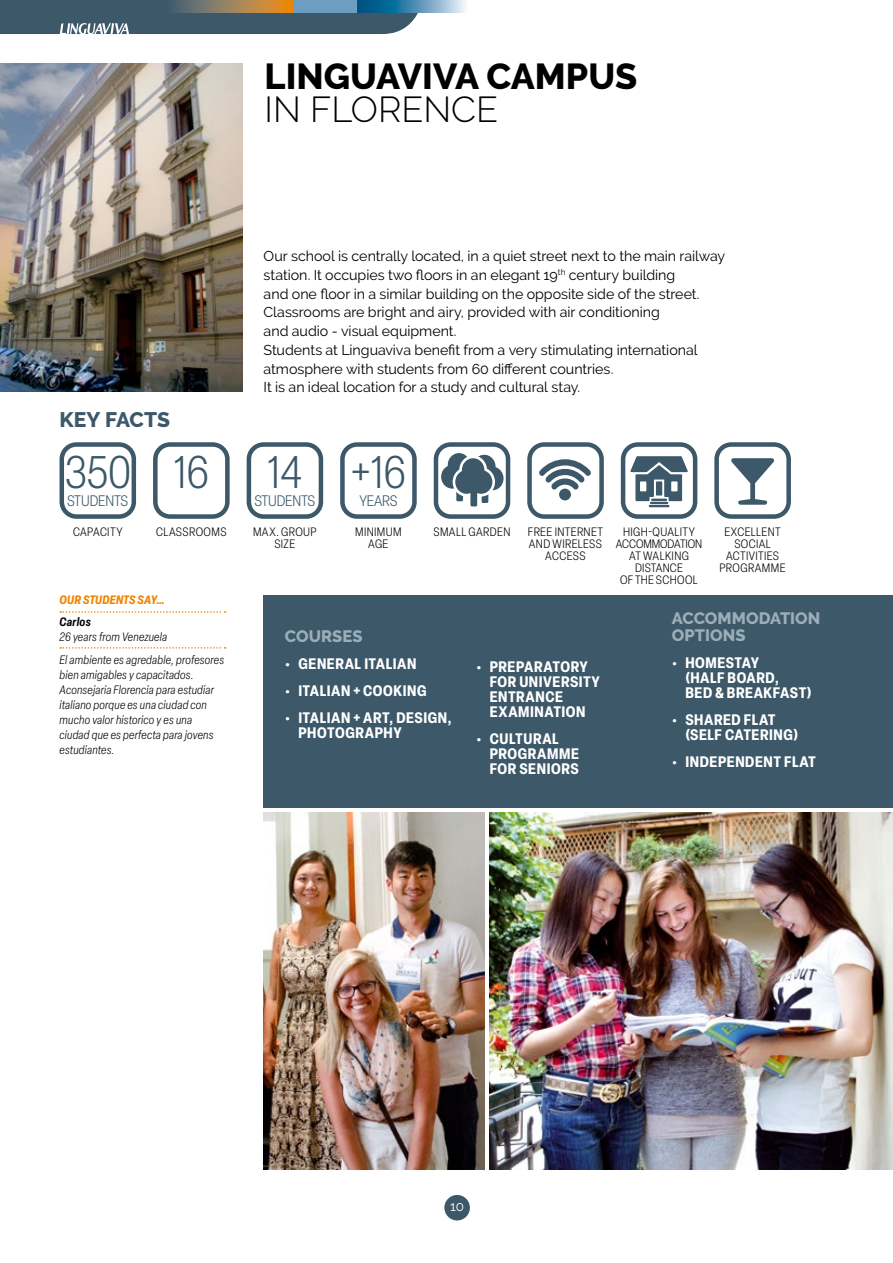
<style>
.page{position:relative;width:893px;height:1263px;background:#fff}
.page>*{position:absolute;margin:0;border:0;box-sizing:border-box;transform-origin:0 0}
.t1{font:300 condensed 45px "Elza";letter-spacing:-.01em;color:#3c5869}
.t2{font:800 36px "Raleway";color:#000}
.t3{font:300 36px "Raleway";color:#000}
.t4{font:800 21px "Raleway";letter-spacing:-.005em;color:#3c5869}
.t5{font:800 16.5px/16.5px "Raleway";letter-spacing:.005em;color:#9baeba}
.t6{font:700 condensed 15px/15px "Elza";letter-spacing:.04em;color:#fff}
.t7{font:300 condensed 15px "Elza";letter-spacing:-.01em;color:#3c5869}
.t8{font:14.25px/18.8px "Raleway";letter-spacing:-.005em;color:#000}
.t9{font:13.5px "Raleway";color:#fff}
.t10{font:italic 300 condensed 12px/15px "Elza";letter-spacing:.02em;color:#000}
.t11{font:300 condensed 12px/12px "Elza";letter-spacing:.035em;color:#000;text-align:center}
.t12{font:300 condensed 12px/12px "Elza";letter-spacing:.015em;color:#000;text-align:center}
.t13{font:italic 700 condensed 12px "Elza";letter-spacing:.005em;color:#f08400}
.t14{font:italic 600 condensed 12px "Elza";letter-spacing:.025em;color:#000}
</style>
<div class="page">
<div style="left:0;top:0;width:418px;height:34px;background:#3c5869"></div>
<svg style="left:166px;top:0;width:127px;height:13px;background:#997d53"></svg>
<svg style="left:357px;top:0;width:109px;height:13px"></svg>
<div style="left:293px;top:0;width:64px;height:13px;background:#6d9ec1"></div>
<div style="left:444px;top:1195px;width:26px;height:25px;background:#3c5869;border-radius:50%"></div>
<img style="left:0;top:64px;width:242px;height:327px">
<div style="left:264px;top:595px;width:629px;height:213px;background:#3c5869"></div>
<img style="left:489px;top:812px;width:404px;height:357px">
<img style="left:264px;top:812px;width:221px;height:357px">
<svg style="left:60px;top:611px;width:166px;height:2px"></svg>
<svg style="left:60px;top:647px;width:166px;height:2px"></svg>
<div style="left:60px;top:442px;width:76px;height:77px;border:4px solid #3c5869;border-radius:15px"></div>
<div style="left:153px;top:442px;width:77px;height:77px;border:4px solid #3c5869;border-radius:15px"></div>
<div style="left:247px;top:442px;width:76px;height:77px;border:4px solid #3c5869;border-radius:15px"></div>
<div style="left:434px;top:442px;width:76px;height:77px;border:4px solid #3c5869;border-radius:15px"></div>
<div style="left:527px;top:442px;width:77px;height:77px;border:4px solid #3c5869;border-radius:15px"></div>
<div style="left:714px;top:442px;width:77px;height:77px;border:4px solid #3c5869;border-radius:15px"></div>
<div style="left:621px;top:442px;width:76px;height:77px;border:4px solid #3c5869;border-radius:15px"></div>
<svg style="left:630px;top:456px;width:58px;height:48px"></svg>
<hr style="left:649px;top:505px;width:20px;height:2px;background:#3c5869">
<div style="left:640px;top:481px;width:6px;height:10px;background:#fff"></div>
<div style="left:656px;top:481px;width:6px;height:14px;background:#3c5869"></div>
<div style="left:671px;top:481px;width:6px;height:10px;background:#fff"></div>
<svg style="left:539px;top:459px;width:52px;height:31px"></svg>
<div style="left:559px;top:489px;width:12px;height:11px;background:#3c5869;border-radius:50%"></div>
<svg style="left:441px;top:453px;width:63px;height:56px"></svg>
<svg style="left:731px;top:458px;width:43px;height:47px"></svg>
<div style="left:340px;top:442px;width:77px;height:77px;border:4px solid #3c5869;border-radius:15px"></div>
<h2 class="t2" style="left:265px;top:56px;width:374px">LINGUAVIVA CAMPUS</h2>
<h2 class="t3" style="left:265px;top:89px;width:235px">IN FLORENCE</h2>
<p class="t8" style="left:264px;top:247px;width:463px">Our school is centrally located, in a quiet street next to the main railway station. It occupies two floors in an elegant 19<sup>th</sup> century building<br>and one floor in a similar building on the opposite side of the street.<br>Classrooms are bright and airy, provided with air conditioning<br>and audio - visual equipment.<br>Students at Linguaviva benefit from a very stimulating international atmosphere with students from 60 different countries.<br>It is an ideal location for a study and cultural stay.</p>
<h3 class="t4" style="left:60px;top:408px;width:112px">KEY FACTS</h3>
<h1 class="t1" style="left:64px;top:443px;width:68px">350</h1>
<p class="t7" style="left:67px;top:491px;width:62px">STUDENTS</p>
<h1 class="t1" style="left:173px;top:443px;width:37px">16</h1>
<h1 class="t1" style="left:267px;top:443px;width:37px">14</h1>
<p class="t7" style="left:254px;top:491px;width:62px">STUDENTS</p>
<h1 class="t1" style="left:351px;top:443px;width:57px">+16</h1>
<p class="t7" style="left:359px;top:491px;width:40px">YEARS</p>
<p class="t11" style="left:73px;top:525px;width:51px">CAPACITY</p>
<p class="t11" style="left:156px;top:525px;width:72px">CLASSROOMS</p>
<p class="t11" style="left:253px;top:525px;width:65px">MAX. GROUP<br>SIZE</p>
<p class="t11" style="left:355px;top:525px;width:48px">MINIMUM<br>AGE</p>
<p class="t11" style="left:433px;top:525px;width:78px">SMALL GARDEN</p>
<p class="t11" style="left:528px;top:525px;width:77px">FREE INTERNET<br>AND WIRELESS<br>ACCESS</p>
<p class="t11" style="left:719px;top:525px;width:68px">EXCELLENT<br>SOCIAL<br>ACTIVITIES<br>PROGRAMME</p>
<p class="t12" style="left:616px;top:525px;width:88px">HIGH-QUALITY<br>ACCOMMODATION<br>AT WALKING<br>DISTANCE<br>OF THE SCHOOL</p>
<p class="t13" style="left:60px;top:591px;width:107px">OUR STUDENTS SAY…</p>
<p class="t14" style="left:60px;top:614px;width:33px">Carlos</p>
<p class="t10" style="left:60px;top:626px;width:166px;line-height:22.5px">26 years from Venezuela<br>El ambiente es agredable, profesores</p>
<p class="t10" style="left:60px;top:667px;width:156px">bien amigables y capacitados.<br>Aconsejaria Florencia para estudiar italiano porque es una ciudad con mucho valor historico y es una ciudad que es perfecta para jovens estudiantes.</p>
<p class="t5" style="left:285px;top:628px;width:79px">COURSES</p>
<p class="t6" style="left:285px;top:656px;width:133px">• GENERAL ITALIAN</p>
<p class="t6" style="left:285px;top:683px;width:143px">• ITALIAN + COOKING</p>
<p class="t6" style="left:298px;top:710px;width:155px;text-indent:-14px">• ITALIAN + ART, DESIGN,<br>PHOTOGRAPHY</p>
<p class="t6" style="left:490px;top:659px;width:112px;text-indent:-14px">• PREPARATORY<br>FOR UNIVERSITY<br>ENTRANCE<br>EXAMINATION</p>
<p class="t6" style="left:490px;top:731px;width:91px;text-indent:-14px">• CULTURAL<br>PROGRAMME<br>FOR SENIORS</p>
<p class="t5" style="left:672px;top:610px;width:150px">ACCOMMODATION<br>OPTIONS</p>
<p class="t6" style="left:685px;top:654px;width:128px;text-indent:-14px">• HOMESTAY<br>(HALF BOARD,<br>BED &amp; BREAKFAST)</p>
<p class="t6" style="left:685px;top:711px;width:114px;text-indent:-14px">• SHARED FLAT (SELF CATERING)</p>
<p class="t6" style="left:672px;top:753px;width:146px">• INDEPENDENT FLAT</p>
<p class="t9" style="left:450px;top:1198px;width:16px">10</p>
</div>
